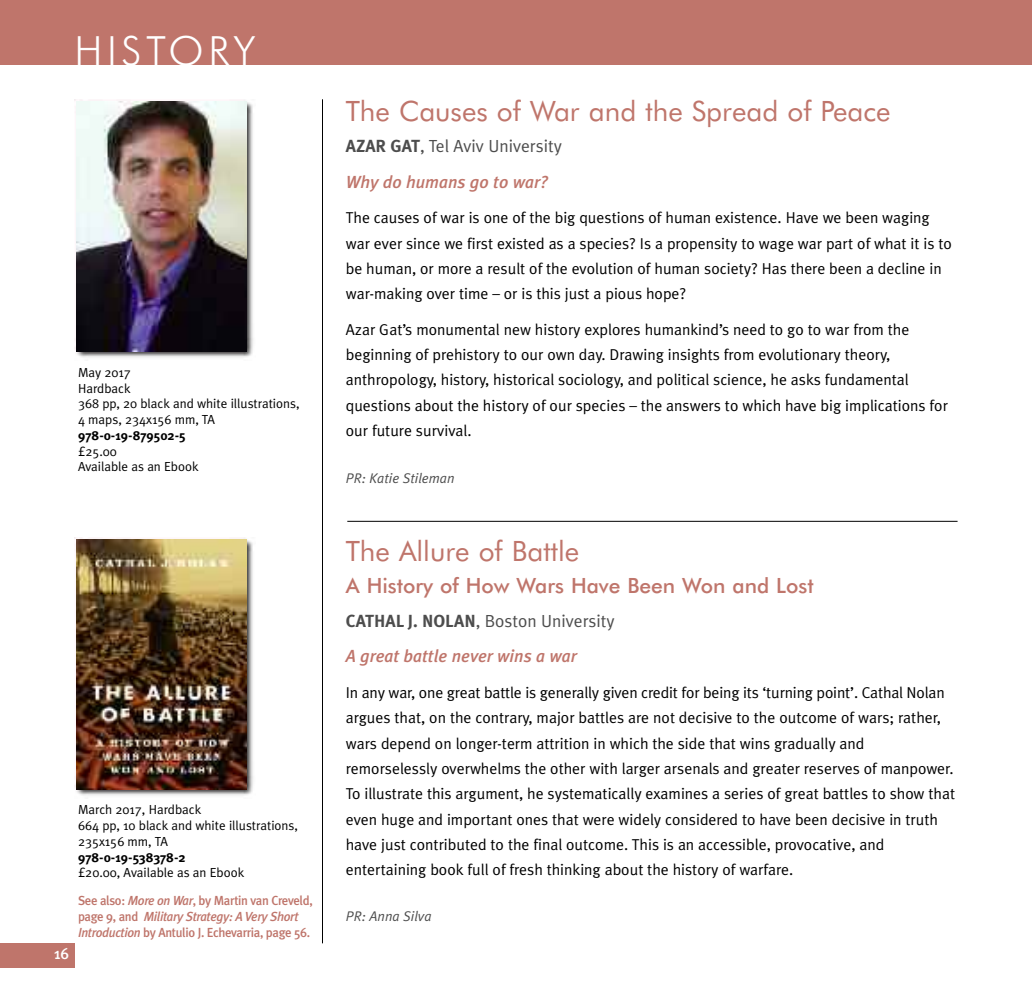
<style>
.page{position:relative;width:1032px;height:993px;background:#fff}
.page>*{position:absolute;margin:0;border:0;box-sizing:border-box;transform-origin:0 0}
.t1{font:300 40.25px "Futura BT";letter-spacing:.115em;color:#fff}
.t2{font:28px "Futura BT";color:#bf756b}
.t3{font:500 21px "Futura BT";color:#bf756b}
.t4{font:17.5px "Meta Plus Normal";color:#4d4d4d}
.t5{font:italic 500 17.5px "Meta Plus";color:#bf756b}
.t6{font:15.75px/25.4px "Meta Plus Normal";color:#000}
.t7{font:500 15.75px "Meta Plus";color:#fff}
.t8{font:italic 14px "Meta Plus Normal";color:#4d4d4d}
.t9{font:13.12px/15.8px "Meta Plus Normal";color:#000}
.t10{font:500 13.12px/15.8px "Meta Plus";letter-spacing:-.025em;color:#bf756b}
.t11{font:700 13.12px "Meta Plus";color:#000}
.s1{font-style:italic}
.s2{font-family:"Meta Plus";font-weight:700}
</style>
<div class="page">
<div style="left:0;top:0;width:1032px;height:64px;background:#bf756b"></div>
<div style="left:0;top:943px;width:74px;height:24px;background:#bf756b"></div>
<hr style="left:322px;top:99px;width:1px;height:844px;background:#000">
<hr style="left:347px;top:521px;width:610px;height:1px;background:#000">
<img style="left:74px;top:99px;width:179px;height:259px">
<img style="left:77px;top:101px;width:170px;height:250px">
<img style="left:74px;top:537px;width:179px;height:259px">
<img style="left:77px;top:539px;width:170px;height:250px">
<h1 class="t1" style="left:74px;top:34px;width:183px">HISTORY</h1>
<p class="t9" style="left:78px;top:364px;width:223px">May 2017<br>Hardback<br>368 pp, 20 black and white illustrations,<br>4 maps, 234x156 mm, TA</p>
<p class="t11" style="left:78px;top:427px;width:109px">978-0-19-879502-5</p>
<p class="t9" style="left:78px;top:443px;width:122px">£25.00<br>Available as an Ebook</p>
<p class="t7" style="left:54px;top:943px;width:17px">16</p>
<p class="t9" style="left:78px;top:801px;width:221px">March 2017, Hardback<br>664 pp, 10 black and white illustrations,<br>235x156 mm, TA</p>
<p class="t11" style="left:78px;top:849px;width:109px">978-0-19-538378-2</p>
<p class="t9" style="left:78px;top:864px;width:168px">£20.00, Available as an Ebook</p>
<p class="t10" style="left:78px;top:892px;width:236px">See also: <span class="s1">More on War</span>, by Martin van Creveld, page 9, and <span class="s1">Military Strategy: A Very Short<br>Introduction</span> by Antulio J. Echevarria, page 56.</p>
<h2 class="t2" style="left:346px;top:99px;width:546px">The Causes of War and the Spread of Peace</h2>
<p class="t4" style="left:346px;top:136px;width:218px"><span class="s2">AZAR GAT</span>, Tel Aviv University</p>
<p class="t5" style="left:346px;top:171px;width:203px">Why do humans go to war?</p>
<p class="t6" style="left:346px;top:205px;width:608px">The causes of war is one of the big questions of human existence. Have we been waging war ever since we first existed as a species? Is a propensity to wage war part of what it is to be human, or more a result of the evolution of human society? Has there been a decline in war-making over time – or is this just a pious hope?</p>
<p class="t6" style="left:346px;top:316px;width:604px">Azar Gat’s monumental new history explores humankind’s need to go to war from the beginning of prehistory to our own day. Drawing insights from evolutionary theory, anthropology, history, historical sociology, and political science, he asks fundamental questions about the history of our species – the answers to which have big implications for our future survival.</p>
<p class="t8" style="left:346px;top:470px;width:110px">PR: Katie Stileman</p>
<h2 class="t2" style="left:346px;top:539px;width:235px">The Allure of Battle</h2>
<h3 class="t3" style="left:346px;top:576px;width:469px">A History of How Wars Have Been Won and Lost</h3>
<p class="t4" style="left:346px;top:610px;width:270px"><span class="s2">CATHAL J. NOLAN</span>, Boston University</p>
<p class="t5" style="left:346px;top:646px;width:232px">A great battle never wins a war</p>
<p class="t6" style="left:346px;top:679px;width:611px">In any war, one great battle is generally given credit for being its ‘turning point’. Cathal Nolan argues that, on the contrary, major battles are not decisive to the outcome of wars; rather, wars depend on longer-term attrition in which the side that wins gradually and remorselessly overwhelms the other with larger arsenals and greater reserves of manpower.<br>To illustrate this argument, he systematically examines a series of great battles to show that even huge and important ones that were widely considered to have been decisive in truth have just contributed to the final outcome. This is an accessible, provocative, and entertaining book full of fresh thinking about the history of warfare.</p>
<p class="t8" style="left:346px;top:907px;width:87px">PR: Anna Silva</p>
</div>
